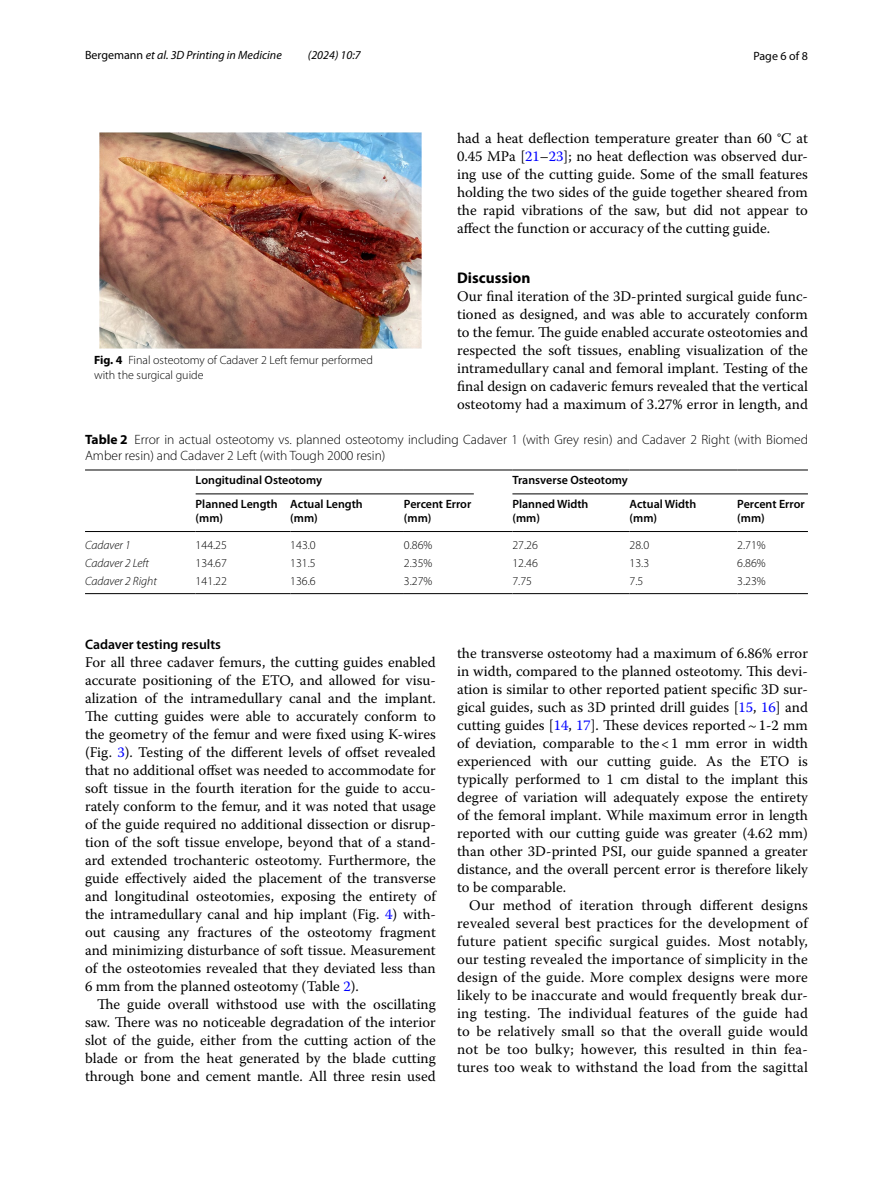
<style>
.page{position:relative;width:893px;height:1187px;background:#fff}
.page>*{position:absolute;margin:0;border:0;box-sizing:border-box;transform-origin:0 0}
.t1{font:700 15.45px "Myriad Pro";color:#000}
.t2{font:14.7px/18px "Warnock Pro";color:#000;text-align:justify}
.t3{font:600 13.8px "Myriad Pro";color:#000}
.t4{font:300 13.5px/16.5px "Myriad Pro";color:#000}
.t5{font:300 12px/15px "Myriad Pro";color:#000}
.t6{font:600 12px/13.5px "Myriad Pro";color:#000}
.t7{font:italic 12px "Myriad Pro";color:#000}
.t8{font:italic 300 12px "Myriad Pro";color:#000}
.t9{font:12px "Myriad Pro";color:#000}
.s1{font-style:normal}
.s2{font-weight:700}
.s3{color:#00f}
</style>
<div class="page">
<img style="left:100px;top:133px;width:321px;height:216px">
<hr style="left:85px;top:469px;width:111px;height:1px;background:#000">
<hr style="left:85px;top:531px;width:111px;height:1px;background:#000">
<hr style="left:196px;top:469px;width:94px;height:1px;background:#000">
<hr style="left:290px;top:469px;width:114px;height:1px;background:#000">
<hr style="left:404px;top:469px;width:108px;height:1px;background:#000">
<hr style="left:512px;top:469px;width:118px;height:1px;background:#000">
<hr style="left:630px;top:469px;width:107px;height:1px;background:#000">
<hr style="left:737px;top:469px;width:71px;height:1px;background:#000">
<hr style="left:196px;top:531px;width:94px;height:1px;background:#000">
<hr style="left:290px;top:531px;width:114px;height:1px;background:#000">
<hr style="left:404px;top:531px;width:108px;height:1px;background:#000">
<hr style="left:512px;top:531px;width:118px;height:1px;background:#000">
<hr style="left:630px;top:531px;width:107px;height:1px;background:#000">
<hr style="left:737px;top:531px;width:71px;height:1px;background:#000">
<hr style="left:85px;top:593px;width:111px;height:1px;background:#000">
<hr style="left:196px;top:593px;width:94px;height:1px;background:#000">
<hr style="left:290px;top:593px;width:114px;height:1px;background:#000">
<hr style="left:404px;top:593px;width:108px;height:1px;background:#000">
<hr style="left:512px;top:593px;width:118px;height:1px;background:#000">
<hr style="left:630px;top:593px;width:107px;height:1px;background:#000">
<hr style="left:737px;top:593px;width:71px;height:1px;background:#000">
<hr style="left:196px;top:493px;width:278px;height:1px;background:#000">
<hr style="left:512px;top:493px;width:296px;height:1px;background:#000">
<p class="t7" style="left:85px;top:48px;width:198px"><span class="s1">Bergemann</span> et al. 3D Printing in Medicine</p>
<p class="t7" style="left:308px;top:48px;width:54px">(2024) 10:7</p>
<p class="t9" style="left:753px;top:48px;width:56px">Page 6 of 8</p>
<p class="t5" style="left:94px;top:353px;width:280px"><span class="s2">Fig. 4</span> Final osteotomy of Cadaver 2 Left femur performed with the surgical guide</p>
<p class="t2" style="left:457px;top:128px;width:352px">had a heat deflection temperature greater than 60 °C at 0.45 MPa [<span class="s3">21</span>–<span class="s3">23</span>]; no heat deflection was observed dur&shy;ing use of the cutting guide. Some of the small features holding the two sides of the guide together sheared from the rapid vibrations of the saw, but did not appear to affect the function or accuracy of the cutting guide.</p>
<p class="t1" style="left:457px;top:268px;width:75px">Discussion</p>
<p class="t2" style="left:457px;top:287px;width:352px">Our final iteration of the 3D-printed surgical guide func&shy;tioned as designed, and was able to accurately conform to the femur. The guide enabled accurate osteotomies and respected the soft tissues, enabling visualization of the intramedullary canal and femoral implant. Testing of the final design on cadaveric femurs revealed that the vertical osteotomy had a maximum of 3.27% error in length, and</p>
<p class="t4" style="left:85px;top:431px;width:724px"><span class="s2">Table 2</span> Error in actual osteotomy vs. planned osteotomy including Cadaver 1 (with Grey resin) and Cadaver 2 Right (with Biomed<br>Amber resin) and Cadaver 2 Left (with Tough 2000 resin)</p>
<p class="t6" style="left:196px;top:473px;width:128px">Longitudinal Osteotomy</p>
<p class="t6" style="left:512px;top:473px;width:117px">Transverse Osteotomy</p>
<p class="t6" style="left:196px;top:497px;width:84px">Planned Length (mm)</p>
<p class="t6" style="left:290px;top:497px;width:74px">Actual Length (mm)</p>
<p class="t6" style="left:404px;top:497px;width:69px">Percent Error (mm)</p>
<p class="t6" style="left:512px;top:497px;width:78px">Planned Width (mm)</p>
<p class="t6" style="left:630px;top:497px;width:68px">Actual Width (mm)</p>
<p class="t6" style="left:737px;top:497px;width:69px">Percent Error (mm)</p>
<p class="t8" style="left:85px;top:538px;width:47px">Cadaver 1</p>
<p class="t5" style="left:196px;top:537px;width:33px">144.25</p>
<p class="t5" style="left:290px;top:537px;width:27px">143.0</p>
<p class="t5" style="left:404px;top:537px;width:30px">0.86%</p>
<p class="t5" style="left:512px;top:537px;width:27px">27.26</p>
<p class="t5" style="left:630px;top:537px;width:21px">28.0</p>
<p class="t5" style="left:737px;top:537px;width:30px">2.71%</p>
<p class="t8" style="left:85px;top:556px;width:66px">Cadaver 2 Left</p>
<p class="t5" style="left:196px;top:555px;width:33px">134.67</p>
<p class="t5" style="left:290px;top:555px;width:27px">131.5</p>
<p class="t5" style="left:404px;top:555px;width:30px">2.35%</p>
<p class="t5" style="left:512px;top:555px;width:27px">12.46</p>
<p class="t5" style="left:630px;top:555px;width:21px">13.3</p>
<p class="t5" style="left:737px;top:555px;width:30px">6.86%</p>
<p class="t8" style="left:85px;top:574px;width:73px">Cadaver 2 Right</p>
<p class="t5" style="left:196px;top:573px;width:33px">141.22</p>
<p class="t5" style="left:290px;top:573px;width:27px">136.6</p>
<p class="t5" style="left:404px;top:573px;width:30px">3.27%</p>
<p class="t5" style="left:512px;top:573px;width:21px">7.75</p>
<p class="t5" style="left:630px;top:573px;width:15px">7.5</p>
<p class="t5" style="left:737px;top:573px;width:30px">3.23%</p>
<p class="t3" style="left:85px;top:635px;width:137px">Cadaver testing results</p>
<p class="t2" style="left:85px;top:653px;width:352px">For all three cadaver femurs, the cutting guides enabled accurate positioning of the ETO, and allowed for visu&shy;alization of the intramedullary canal and the implant.<br>The cutting guides were able to accurately conform to the geometry of the femur and were fixed using K-wires (Fig. <span class="s3">3</span>). Testing of the different levels of offset revealed that no additional offset was needed to accommodate for soft tissue in the fourth iteration for the guide to accu&shy;rately conform to the femur, and it was noted that usage of the guide required no additional dissection or disrup&shy;tion of the soft tissue envelope, beyond that of a stand&shy;ard extended trochanteric osteotomy. Furthermore, the guide effectively aided the placement of the transverse and longitudinal osteotomies, exposing the entirety of the intramedullary canal and hip implant (Fig. <span class="s3">4</span>) with&shy;out causing any fractures of the osteotomy fragment and minimizing disturbance of soft tissue. Measurement of the osteotomies revealed that they deviated less than 6 mm from the planned osteotomy (Table <span class="s3">2</span>).</p>
<p class="t2" style="left:85px;top:994px;width:352px;text-indent:12px">The guide overall withstood use with the oscillating saw. There was no noticeable degradation of the interior slot of the guide, either from the cutting action of the blade or from the heat generated by the blade cutting through bone and cement mantle. All three resin used</p>
<p class="t2" style="left:457px;top:643px;width:352px">the transverse osteotomy had a maximum of 6.86% error in width, compared to the planned osteotomy. This devi&shy;ation is similar to other reported patient specific 3D sur&shy;gical guides, such as 3D printed drill guides [<span class="s3">15</span>, <span class="s3">16</span>] and cutting guides [<span class="s3">14</span>, <span class="s3">17</span>]. These devices reported~1-2 mm of deviation, comparable to the&lt;1 mm error in width experienced with our cutting guide. As the ETO is typically performed to 1 cm distal to the implant this degree of variation will adequately expose the entirety of the femoral implant. While maximum error in length reported with our cutting guide was greater (4.62 mm) than other 3D-printed PSI, our guide spanned a greater distance, and the overall percent error is therefore likely to be comparable.</p>
<p class="t2" style="left:457px;top:895px;width:352px;text-indent:12px">Our method of iteration through different designs revealed several best practices for the development of future patient specific surgical guides. Most notably, our testing revealed the importance of simplicity in the design of the guide. More complex designs were more likely to be inaccurate and would frequently break dur&shy;ing testing. The individual features of the guide had to be relatively small so that the overall guide would not be too bulky; however, this resulted in thin fea&shy;tures too weak to withstand the load from the sagittal</p>
</div>
